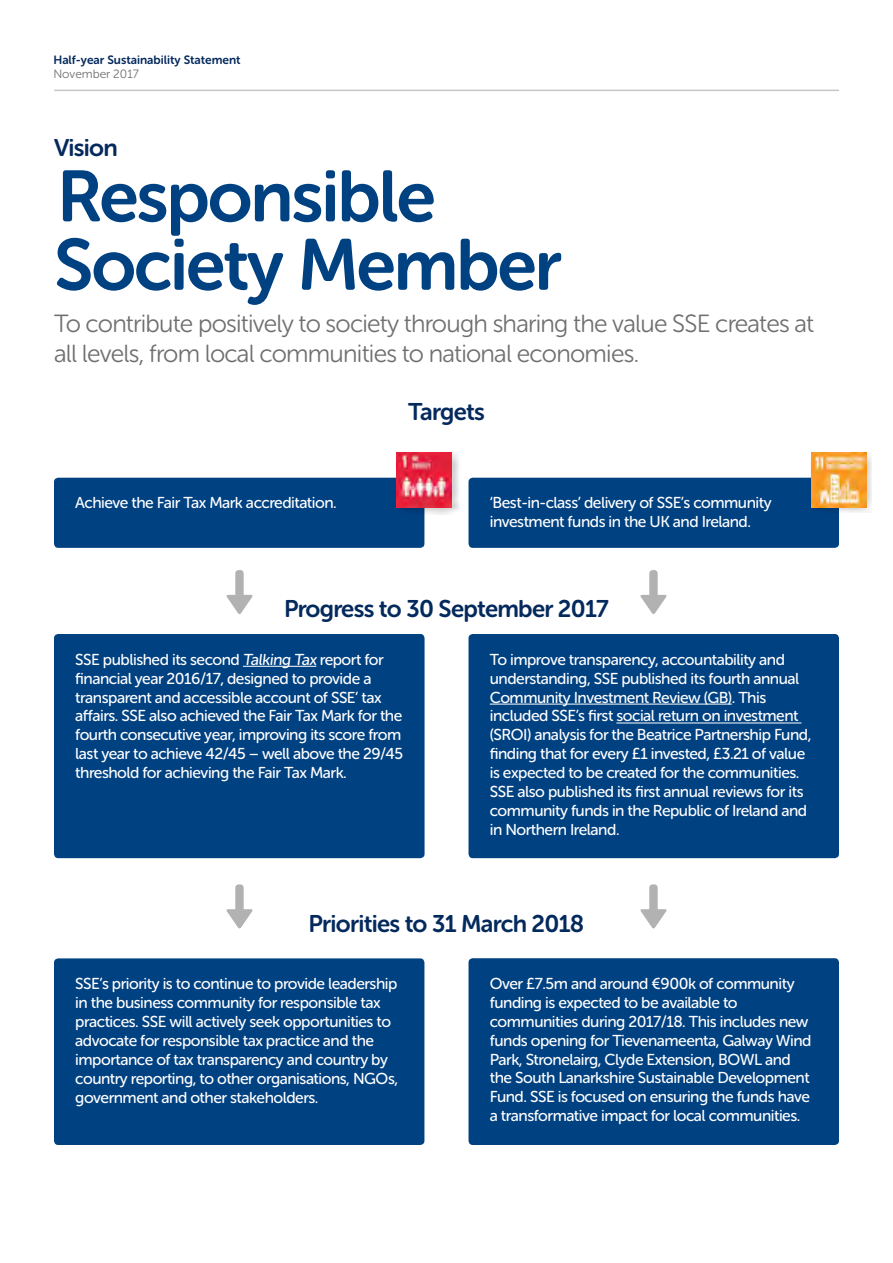
<style>
.page{position:relative;width:893px;height:1263px;background:#fff}
.page>*{position:absolute;margin:0;border:0;box-sizing:border-box;transform-origin:0 0}
.t1{font:72px/68.4px "Museo Sans Rounded 700";letter-spacing:-.03em;color:#004182}
.t2{font:24.75px/29.7px "Museo Sans Rounded 300";letter-spacing:-.03em;color:#706f6f}
.t3{font:24px "Museo Sans Rounded 700";letter-spacing:-.03em;color:#042a5d}
.t4{font:15.75px/18.9px "Museo Sans Rounded 500";letter-spacing:-.03em;color:#fff}
.t5{font:12px "Museo Sans Rounded 700";color:#042a5d}
.t6{font:12px "Museo Sans Rounded 300";color:#706f6f}
</style>
<div class="page">
<svg style="left:640px;top:570px;width:27px;height:44px"></svg>
<svg style="left:640px;top:884px;width:27px;height:45px"></svg>
<svg style="left:226px;top:570px;width:27px;height:44px"></svg>
<svg style="left:226px;top:884px;width:27px;height:45px"></svg>
<div style="left:54px;top:478px;width:370px;height:70px;background:#004182;border-radius:4px"></div>
<div style="left:468px;top:478px;width:371px;height:70px;background:#004182;border-radius:4px"></div>
<div style="left:54px;top:634px;width:371px;height:224px;background:#004182;border-radius:4px"></div>
<hr style="left:243px;top:666px;width:73px;height:1px;background:#fff">
<div style="left:468px;top:634px;width:371px;height:224px;background:#004182;border-radius:4px"></div>
<hr style="left:490px;top:704px;width:242px;height:1px;background:#fff">
<hr style="left:616px;top:723px;width:185px;height:1px;background:#fff">
<div style="left:54px;top:958px;width:370px;height:187px;background:#004182;border-radius:4px"></div>
<div style="left:468px;top:958px;width:371px;height:187px;background:#004182;border-radius:4px"></div>
<div style="left:396px;top:451px;width:63px;height:63px;background:#000;opacity:.2"></div>
<img style="left:397px;top:452px;width:55px;height:55px">
<div style="left:811px;top:451px;width:61px;height:62px;background:#000;opacity:.2"></div>
<img style="left:811px;top:452px;width:55px;height:55px">
<hr style="left:54px;top:90px;width:785px;height:1px;background:#c6c6c6">
<p class="t5" style="left:53px;top:53px;width:189px">Half-year Sustainability Statement</p>
<p class="t6" style="left:53px;top:68px;width:87px">November 2017</p>
<h3 class="t3" style="left:54px;top:134px;width:65px">Vision</h3>
<h1 class="t1" style="left:54px;top:163px;width:509px">Responsible<br>Society Member</h1>
<h2 class="t2" style="left:54px;top:309px;width:762px">To contribute positively to society through sharing the value SSE creates at all levels, from local communities to national economies.</h2>
<h3 class="t3" style="left:408px;top:398px;width:78px">Targets</h3>
<p class="t4" style="left:75px;top:494px;width:263px">Achieve the Fair Tax Mark accreditation.</p>
<p class="t4" style="left:490px;top:494px;width:283px">‘Best-in-class’ delivery of SSE’s community investment funds in the UK and Ireland.</p>
<h3 class="t3" style="left:284px;top:596px;width:326px">Progress to 30 September 2017</h3>
<p class="t4" style="left:75px;top:650px;width:329px">SSE published its second Talking Tax report for financial year 2016/17, designed to provide a transparent and accessible account of SSE’ tax affairs. SSE also achieved the Fair Tax Mark for the fourth consecutive year, improving its score from last year to achieve 42/45 – well above the 29/45 threshold for achieving the Fair Tax Mark.</p>
<p class="t4" style="left:490px;top:650px;width:323px">To improve transparency, accountability and understanding, SSE published its fourth annual Community Investment Review (GB). This included SSE’s first social return on investment (SROI) analysis for the Beatrice Partnership Fund, finding that for every £1 invested, £3.21 of value is expected to be created for the communities.<br>SSE also published its first annual reviews for its community funds in the Republic of Ireland and in Northern Ireland.</p>
<h3 class="t3" style="left:309px;top:910px;width:277px">Priorities to 31 March 2018</h3>
<p class="t4" style="left:75px;top:974px;width:324px">SSE’s priority is to continue to provide leadership in the business community for responsible tax practices. SSE will actively seek opportunities to advocate for responsible tax practice and the importance of tax transparency and country by country reporting, to other organisations, NGOs, government and other stakeholders.</p>
<p class="t4" style="left:490px;top:974px;width:323px">Over £7.5m and around €900k of community funding is expected to be available to communities during 2017/18. This includes new funds opening for Tievenameenta, Galway Wind Park, Stronelairg, Clyde Extension, BOWL and the South Lanarkshire Sustainable Development Fund. SSE is focused on ensuring the funds have a transformative impact for local communities.</p>
</div>
